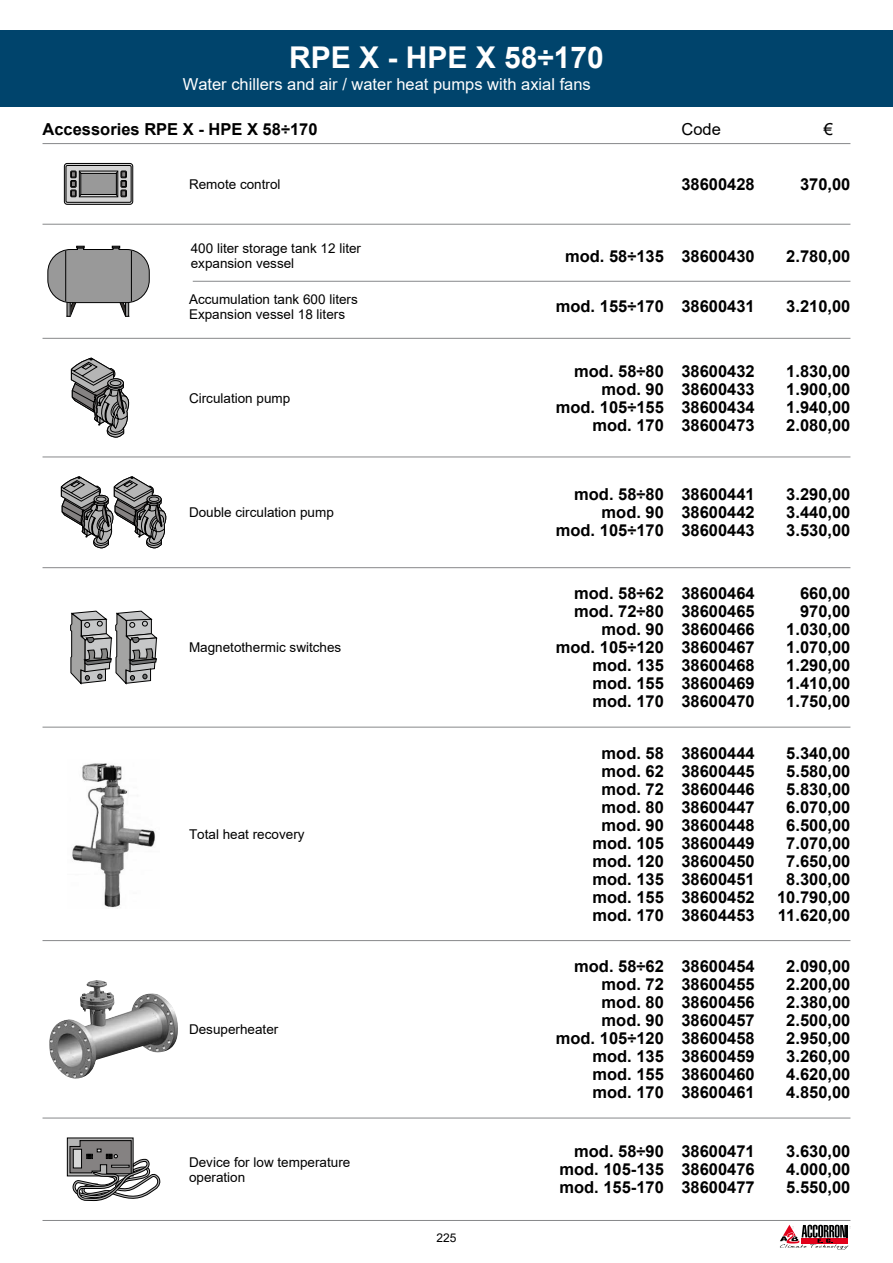
<style>
.page{position:relative;width:893px;height:1263px;background:#fff}
.page>*{position:absolute;margin:0;border:0;box-sizing:border-box;transform-origin:0 0}
.t1{font:700 30px "Arial";color:#fff}
.t2{font:700 16.5px/18px "Arial";color:#000;text-align:justify}
.t3{font:16.5px "Arial";color:#fff}
.t4{font:16.5px "Arial";color:#000}
.t5{font:13.5px/15px "Arial";color:#000}
.t6{font:12px "Arial";color:#000}
</style>
<div class="page">
<svg style="left:780px;top:1225px;width:71px;height:25px"></svg>
<div style="left:0;top:30px;width:893px;height:76px;background:#00446c"></div>
<hr style="left:43px;top:143px;width:807px;height:1px;background:#87888a">
<hr style="left:43px;top:456px;width:807px;height:1px;background:#87888a">
<hr style="left:43px;top:338px;width:807px;height:1px;background:#87888a">
<hr style="left:43px;top:224px;width:807px;height:1px;background:#87888a">
<hr style="left:43px;top:567px;width:807px;height:1px;background:#87888a">
<hr style="left:43px;top:727px;width:807px;height:1px;background:#87888a">
<hr style="left:43px;top:940px;width:807px;height:1px;background:#87888a">
<hr style="left:43px;top:1117px;width:807px;height:1px;background:#87888a">
<hr style="left:43px;top:1220px;width:807px;height:1px;background:#87888a">
<svg style="left:71px;top:358px;width:59px;height:80px"></svg>
<svg style="left:61px;top:477px;width:106px;height:72px"></svg>
<svg style="left:70px;top:611px;width:88px;height:73px"></svg>
<img style="left:49px;top:980px;width:129px;height:99px">
<div style="left:67px;top:1138px;width:66px;height:38px;border:1px solid #000"></div>
<svg style="left:70px;top:1140px;width:91px;height:61px"></svg>
<img style="left:72px;top:763px;width:83px;height:145px">
<svg style="left:48px;top:246px;width:102px;height:71px"></svg>
<hr style="left:65px;top:251px;width:1px;height:50px;background:#000">
<hr style="left:131px;top:251px;width:1px;height:50px;background:#000">
<hr style="left:193px;top:281px;width:657px;height:1px;background:#87888a">
<div style="left:64px;top:163px;width:69px;height:41px;border:1px solid #000;border-radius:3px"></div>
<svg style="left:66px;top:165px;width:65px;height:38px;background:#8d8c8c"></svg>
<h1 class="t1" style="left:289px;top:37px;width:316px">RPE X - HPE X 58÷170</h1>
<p class="t3" style="left:183px;top:73px;width:410px">Water chillers and air / water heat pumps with axial fans</p>
<p class="t2" style="left:43px;top:121px;width:277px">Accessories RPE X - HPE X 58÷170</p>
<p class="t4" style="left:681px;top:118px;width:41px">Code</p>
<p class="t4" style="left:824px;top:118px;width:11px">€</p>
<p class="t5" style="left:189px;top:176px;width:93px">Remote control</p>
<p class="t2" style="left:681px;top:176px;width:75px">38600428</p>
<p class="t2" style="left:800px;top:176px;width:52px">370,00</p>
<p class="t5" style="left:191px;top:241px;width:172px">400 liter storage tank 12 liter expansion vessel</p>
<p class="t2" style="left:565px;top:248px;width:191px">mod. 58÷135 38600430</p>
<p class="t2" style="left:786px;top:248px;width:66px">2.780,00</p>
<p class="t5" style="left:189px;top:291px;width:170px">Accumulation tank 600 liters<br>Expansion vessel 18 liters</p>
<p class="t2" style="left:556px;top:298px;width:200px">mod. 155÷170 38600431</p>
<p class="t2" style="left:786px;top:298px;width:66px">3.210,00</p>
<p class="t5" style="left:189px;top:390px;width:103px">Circulation pump</p>
<p class="t5" style="left:189px;top:505px;width:146px">Double circulation pump</p>
<p class="t5" style="left:189px;top:640px;width:154px">Magnetothermic switches</p>
<p class="t5" style="left:189px;top:826px;width:117px">Total heat recovery</p>
<p class="t5" style="left:189px;top:1022px;width:91px">Desuperheater</p>
<p class="t2" style="left:556px;top:362px;width:110px;text-align:right">mod. 58÷80 mod. 90<br>mod. 105÷155 mod. 170</p>
<p class="t2" style="left:681px;top:362px;width:75px">38600432<br>38600433<br>38600434<br>38600473</p>
<p class="t2" style="left:556px;top:486px;width:110px;text-align:right">mod. 58÷80 mod. 90<br>mod. 105÷170</p>
<p class="t2" style="left:681px;top:486px;width:75px">38600441<br>38600442<br>38600443</p>
<p class="t2" style="left:556px;top:585px;width:110px;text-align:right">mod. 58÷62 mod. 72÷80 mod. 90<br>mod. 105÷120 mod. 135 mod. 155 mod. 170</p>
<p class="t2" style="left:592px;top:745px;width:73px;text-align:center">mod. 58 mod. 62 mod. 72 mod. 80 mod. 90 mod. 105 mod. 120 mod. 135 mod. 155 mod. 170</p>
<p class="t2" style="left:556px;top:958px;width:110px;text-align:right">mod. 58÷62 mod. 72<br>mod. 80<br>mod. 90<br>mod. 105÷120 mod. 135 mod. 155 mod. 170</p>
<p class="t2" style="left:681px;top:585px;width:75px">38600464<br>38600465<br>38600466<br>38600467<br>38600468<br>38600469<br>38600470</p>
<p class="t2" style="left:681px;top:745px;width:75px">38600444<br>38600445<br>38600446<br>38600447<br>38600448<br>38600449<br>38600450<br>38600451<br>38600452<br>38604453</p>
<p class="t2" style="left:681px;top:958px;width:75px">38600454<br>38600455<br>38600456<br>38600457<br>38600458<br>38600459<br>38600460<br>38600461</p>
<p class="t2" style="left:786px;top:362px;width:66px">1.830,00<br>1.900,00<br>1.940,00<br>2.080,00</p>
<p class="t2" style="left:786px;top:486px;width:66px">3.290,00<br>3.440,00<br>3.530,00</p>
<p class="t2" style="left:786px;top:585px;width:66px;text-align:right">660,00<br>970,00<br>1.030,00<br>1.070,00<br>1.290,00<br>1.410,00<br>1.750,00</p>
<p class="t2" style="left:777px;top:745px;width:75px;text-align:center">5.340,00<br>5.580,00<br>5.830,00<br>6.070,00<br>6.500,00<br>7.070,00<br>7.650,00<br>8.300,00<br>10.790,00<br>11.620,00</p>
<p class="t2" style="left:786px;top:958px;width:66px">2.090,00<br>2.200,00<br>2.380,00<br>2.500,00<br>2.950,00<br>3.260,00<br>4.620,00<br>4.850,00</p>
<p class="t5" style="left:189px;top:1154px;width:163px">Device for low temperature operation</p>
<p class="t2" style="left:786px;top:1143px;width:66px">3.630,00<br>4.000,00<br>5.550,00</p>
<p class="t2" style="left:559px;top:1143px;width:106px;text-indent:15px">mod. 58÷90 mod. 105-135 mod. 155-170</p>
<p class="t2" style="left:681px;top:1143px;width:75px">38600471<br>38600476<br>38600477</p>
<p class="t6" style="left:436px;top:1229px;width:22px">225</p>
</div>
